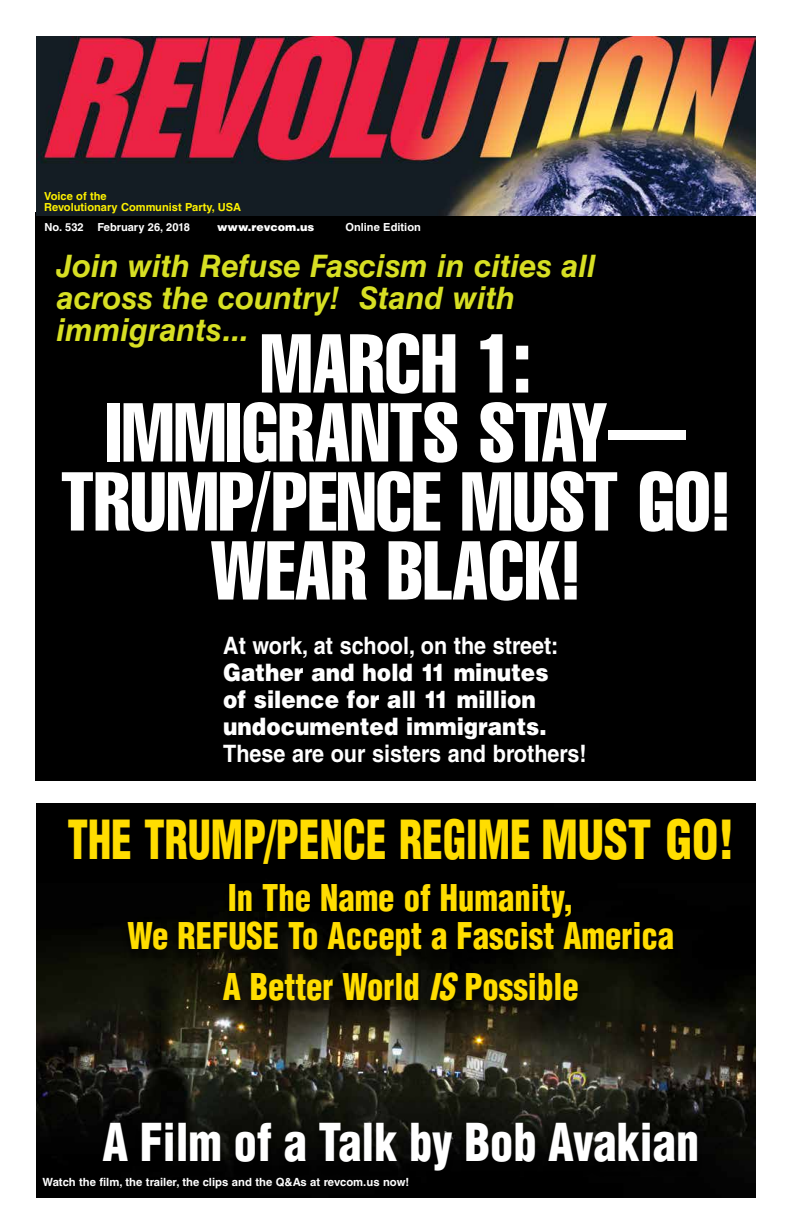
<style>
.page{position:relative;width:792px;height:1224px;background:#fff}
.page>*{position:absolute;margin:0;border:0;box-sizing:border-box;transform-origin:0 0}
.t1{font:81.9px/69px "Helvetica LT Std Comp";color:#fff;text-align:center;scale:.95 1}
.t2{font:900 condensed 52.6px "Helvetica LT Std";color:#fd0;scale:.79 1}
.t3{font:900 condensed 51px "Helvetica LT Std";color:#fff;scale:.91 1}
.t4{font:900 condensed 36px/38.2px "Helvetica LT Std";color:#fd0;text-align:center;scale:.91 1}
.t5{font:italic 700 31px/32px "Helvetica LT Std";color:#d7df23}
.t6{font:900 24px/27px "Helvetica LT Std";color:#fff;scale:.9 1}
.t7{font:700 24px "Helvetica LT Std";color:#fff;scale:.9 1}
.t8{font:700 11.3px "Helvetica LT Std";color:#fff}
.t9{font:700 11.1px/11px "Helvetica LT Std";color:#fff200}
.t10{font:700 11.1px "Helvetica LT Std";color:#fff}
.t11{font:900 11.1px "Helvetica LT Std";color:#fff}
.s1{font-style:italic}
</style>
<div class="page">
<div style="left:36px;top:212px;width:720px;height:568px;background:#000"></div>
<img style="left:36px;top:36px;width:720px;height:179px">
<img style="left:36px;top:804px;width:720px;height:394px">
<div style="left:61px;top:823px;width:675px;height:362px;background:#000;opacity:.55"></div>
<div style="left:66px;top:818px;width:66px;height:43px;background:#000"></div>
<svg style="left:143px;top:817px;width:244px;height:142px;background:#020201"></svg>
<div style="left:399px;top:817px;width:67px;height:142px;background:#000"></div>
<div style="left:467px;top:819px;width:9px;height:41px;border:2px solid #000"></div>
<div style="left:478px;top:818px;width:53px;height:43px;background:#000"></div>
<div style="left:542px;top:817px;width:110px;height:45px;background:#000"></div>
<div style="left:666px;top:817px;width:66px;height:45px;background:#000"></div>
<p class="t9" style="left:44px;top:191px;width:198px">Voice of the<br>Revolutionary Communist Party, USA</p>
<p class="t10" style="left:45px;top:220px;width:147px">No. 532 February 26, 2018</p>
<p class="t11" style="left:217px;top:219px;width:99px">www.revcom.us</p>
<p class="t10" style="left:345px;top:220px;width:77px">Online Edition</p>
<p class="t5" style="left:57px;top:250px;width:541px">Join with Refuse Fascism in cities all across the country! Stand with immigrants...</p>
<h1 class="t1" style="left:61px;top:328px;width:707px">MARCH 1:<br>IMMIGRANTS STAY—<br>TRUMP/PENCE MUST GO!<br>WEAR BLACK!</h1>
<p class="t7" style="left:223px;top:630px;width:374px">At work, at school, on the street:</p>
<p class="t6" style="left:223px;top:658px;width:363px">Gather and hold 11 minutes of silence for all 11 million undocumented immigrants.</p>
<p class="t7" style="left:223px;top:738px;width:406px">These are our sisters and brothers!</p>
<h2 class="t2" style="left:67px;top:807px;width:846px">THE TRUMP/PENCE REGIME MUST GO!</h2>
<p class="t4" style="left:127px;top:878px;width:602px">In The Name of Humanity,<br>We REFUSE To Accept a Fascist America</p>
<p class="t4" style="left:223px;top:967px;width:393px">A Better World <span class="s1">IS</span> Possible</p>
<h3 class="t3" style="left:102px;top:1110px;width:657px">A Film of a Talk by Bob Avakian</h3>
<p class="t8" style="left:42px;top:1175px;width:368px">Watch the film, the trailer, the clips and the Q&amp;As at revcom.us now!</p>
</div>
